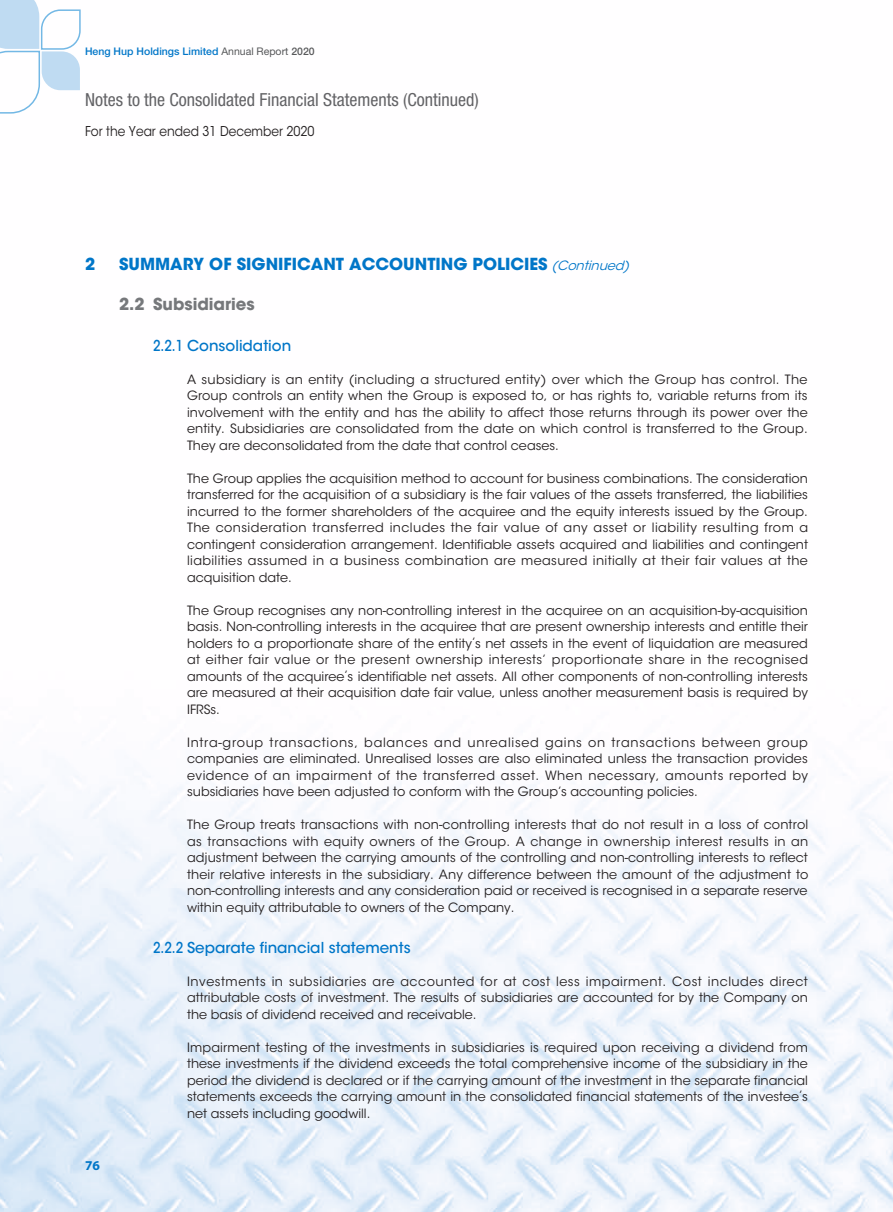
<style>
.page{position:relative;width:893px;height:1212px;background:#fff}
.page>*{position:absolute;margin:0;border:0;box-sizing:border-box;transform-origin:0 0}
.t1{font:condensed 18px "Helvetica Neue LT Std";color:#636366}
.t2{font:700 16.5px "ITC Avant Garde Std";color:#0076c8}
.t3{font:700 16.5px "ITC Avant Garde Std";color:#76787b}
.t4{font:500 15px "ITC Avant Garde Std";color:#0076c8;scale:.85 1}
.t5{font:13.5px "ITC Avant Garde Std";color:#231f20;scale:.9 1}
.t6{font:700 13.5px "Myriad Pro";color:#0076c8}
.t7{font:12.75px/16.5px "ITC Avant Garde Std";color:#231f20;text-align:justify}
.t8{font:500 10.5px "Helvetica Neue LT Std";color:#0076c8}
.s1{font-weight:400;color:#57585a}
.s2{color:#57585a}
.s3{font-weight:400;font-style:italic;font-size:12.75px}
</style>
<div class="page">
<img style="left:0;top:767px;width:893px;height:445px">
<svg style="left:0;top:0;width:81px;height:114px"></svg>
<p class="t8" style="left:85px;top:45px;width:231px">Heng Hup Holdings Limited <span class="s1">Annual Report</span> <span class="s2">2020</span></p>
<h1 class="t1" style="left:85px;top:89px;width:395px">Notes to the Consolidated Financial Statements (Continued)</h1>
<p class="t5" style="left:85px;top:123px;width:257px">For the Year ended 31 December 2020</p>
<p class="t2" style="left:85px;top:253px;width:12px">2</p>
<p class="t2" style="left:119px;top:253px;width:516px">SUMMARY OF SIGNIFICANT ACCOUNTING POLICIES <span class="s3">(Continued)</span></p>
<p class="t3" style="left:119px;top:294px;width:137px">2.2 Subsidiaries</p>
<p class="t4" style="left:153px;top:336px;width:164px">2.2.1 Consolidation</p>
<p class="t7" style="left:187px;top:371px;width:622px">A subsidiary is an entity (including a structured entity) over which the Group has control. The Group controls an entity when the Group is exposed to, or has rights to, variable returns from its involvement with the entity and has the ability to affect those returns through its power over the entity. Subsidiaries are consolidated from the date on which control is transferred to the Group.<br>They are deconsolidated from the date that control ceases.</p>
<p class="t7" style="left:187px;top:470px;width:623px">The Group applies the acquisition method to account for business combinations. The consideration transferred for the acquisition of a subsidiary is the fair values of the assets transferred, the liabilities incurred to the former shareholders of the acquiree and the equity interests issued by the Group.<br>The consideration transferred includes the fair value of any asset or liability resulting from a contingent consideration arrangement. Identifiable assets acquired and liabilities and contingent liabilities assumed in a business combination are measured initially at their fair values at the acquisition date.</p>
<p class="t7" style="left:187px;top:602px;width:622px">The Group recognises any non-controlling interest in the acquiree on an acquisition-by-acquisition basis. Non-controlling interests in the acquiree that are present ownership interests and entitle their holders to a proportionate share of the entity’s net assets in the event of liquidation are measured at either fair value or the present ownership interests’ proportionate share in the recognised amounts of the acquiree’s identifiable net assets. All other components of non-controlling interests are measured at their acquisition date fair value, unless another measurement basis is required by IFRSs.</p>
<p class="t7" style="left:187px;top:734px;width:623px">Intra-group transactions, balances and unrealised gains on transactions between group companies are eliminated. Unrealised losses are also eliminated unless the transaction provides evidence of an impairment of the transferred asset. When necessary, amounts reported by subsidiaries have been adjusted to conform with the Group’s accounting policies.</p>
<p class="t7" style="left:187px;top:817px;width:623px">The Group treats transactions with non-controlling interests that do not result in a loss of control as transactions with equity owners of the Group. A change in ownership interest results in an adjustment between the carrying amounts of the controlling and non-controlling interests to reflect their relative interests in the subsidiary. Any difference between the amount of the adjustment to non-controlling interests and any consideration paid or received is recognised in a separate reserve within equity attributable to owners of the Company.</p>
<p class="t4" style="left:153px;top:938px;width:305px">2.2.2 Separate financial statements</p>
<p class="t7" style="left:187px;top:973px;width:622px">Investments in subsidiaries are accounted for at cost less impairment. Cost includes direct attributable costs of investment. The results of subsidiaries are accounted for by the Company on the basis of dividend received and receivable.</p>
<p class="t7" style="left:187px;top:1039px;width:622px">Impairment testing of the investments in subsidiaries is required upon receiving a dividend from these investments if the dividend exceeds the total comprehensive income of the subsidiary in the period the dividend is declared or if the carrying amount of the investment in the separate financial statements exceeds the carrying amount in the consolidated financial statements of the investee’s net assets including goodwill.</p>
<p class="t6" style="left:85px;top:1157px;width:16px">76</p>
</div>
